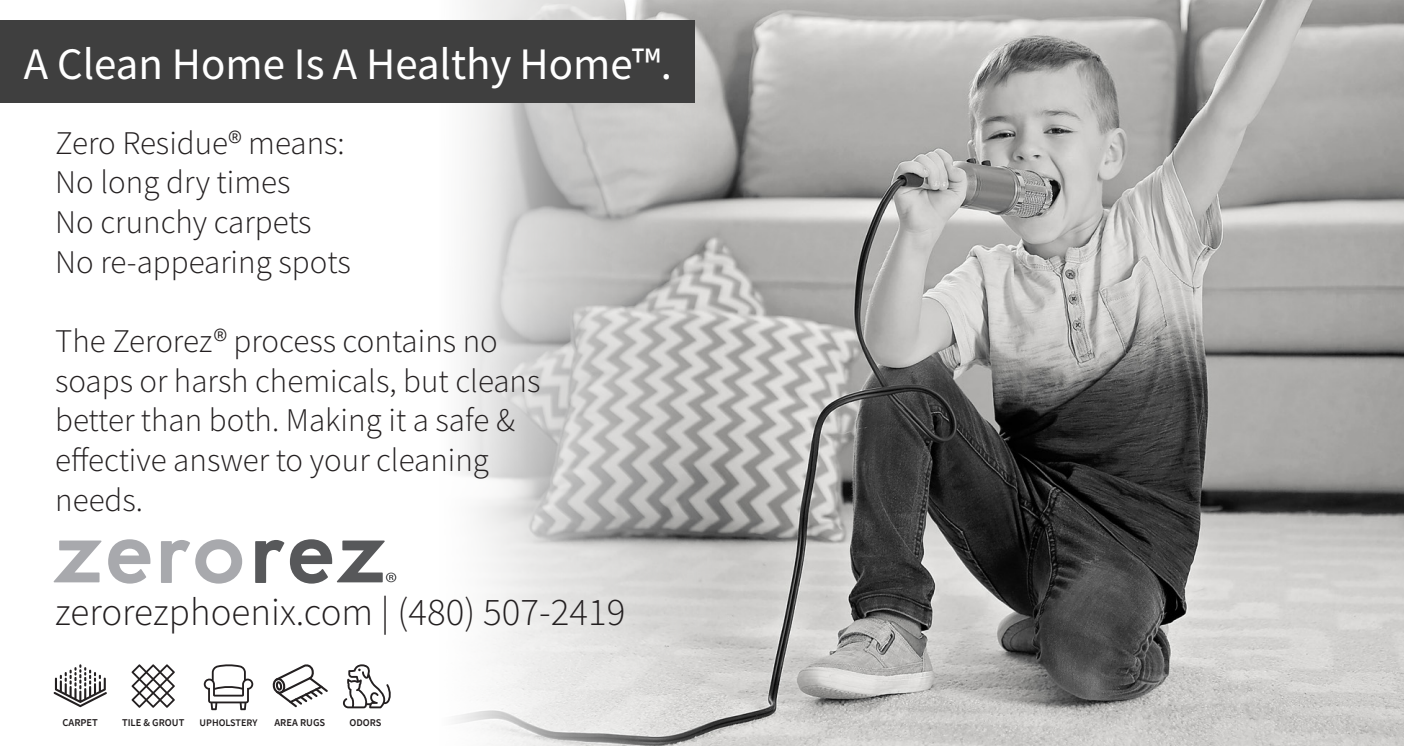
<style>
.page{position:relative;width:1404px;height:746px;background:#fff}
.page>*{position:absolute;margin:0;border:0;box-sizing:border-box;transform-origin:0 0}
.t1{font:45px "Source Sans Variable";letter-spacing:.02em;color:#fff}
.t2{font:39px "Source Sans Variable";letter-spacing:.005em;color:#231f20}
.t3{font:33px/39.6px "Source Sans Variable";letter-spacing:.005em;color:#231f20}
.t4{font:600 10.5px "Source Sans Pro";color:#231f20}
.t5{font:600 10.2px "Source Sans Pro";color:#231f20}
</style>
<div class="page">
<img style="left:396px;top:0;width:1008px;height:745px">
<div style="left:1px;top:21px;width:694px;height:82px;background:#3f3f3f"></div>
<svg style="left:54px;top:540px;width:48px;height:42px"></svg>
<svg style="left:161px;top:539px;width:81px;height:44px"></svg>
<svg style="left:255px;top:540px;width:29px;height:42px"></svg>
<svg style="left:290px;top:539px;width:106px;height:44px"></svg>
<svg style="left:108px;top:539px;width:42px;height:44px"></svg>
<svg style="left:54px;top:664px;width:53px;height:42px"></svg>
<svg style="left:131px;top:664px;width:44px;height:43px"></svg>
<svg style="left:204px;top:664px;width:49px;height:45px"></svg>
<svg style="left:273px;top:664px;width:55px;height:42px"></svg>
<svg style="left:343px;top:664px;width:48px;height:44px"></svg>
<p class="t1" style="left:24px;top:36px;width:648px">A Clean Home Is A Healthy Home™.</p>
<p class="t3" style="left:55px;top:123px;width:291px">Zero Residue® means:</p>
<p class="t3" style="left:55px;top:163px;width:237px">No long dry times</p>
<p class="t3" style="left:55px;top:202px;width:258px">No crunchy carpets</p>
<p class="t3" style="left:55px;top:242px;width:297px">No re-appearing spots</p>
<p class="t3" style="left:55px;top:321px;width:487px">The Zerorez® process contains no soaps or harsh chemicals, but cleans better than both. Making it a safe &amp;</p>
<p class="t3" style="left:55px;top:440px;width:435px">effective answer to your cleaning needs.</p>
<p class="t2" style="left:55px;top:587px;width:572px">zerorezphoenix.com | (480) 507-2419</p>
<p class="t4" style="left:63px;top:715px;width:37px">CARPET</p>
<p class="t4" style="left:122px;top:715px;width:64px">TILE &amp; GROUT</p>
<p class="t5" style="left:200px;top:715px;width:59px">UPHOLSTERY</p>
<p class="t4" style="left:274px;top:715px;width:52px">AREA RUGS</p>
<p class="t5" style="left:350px;top:715px;width:33px">ODORS</p>
</div>
